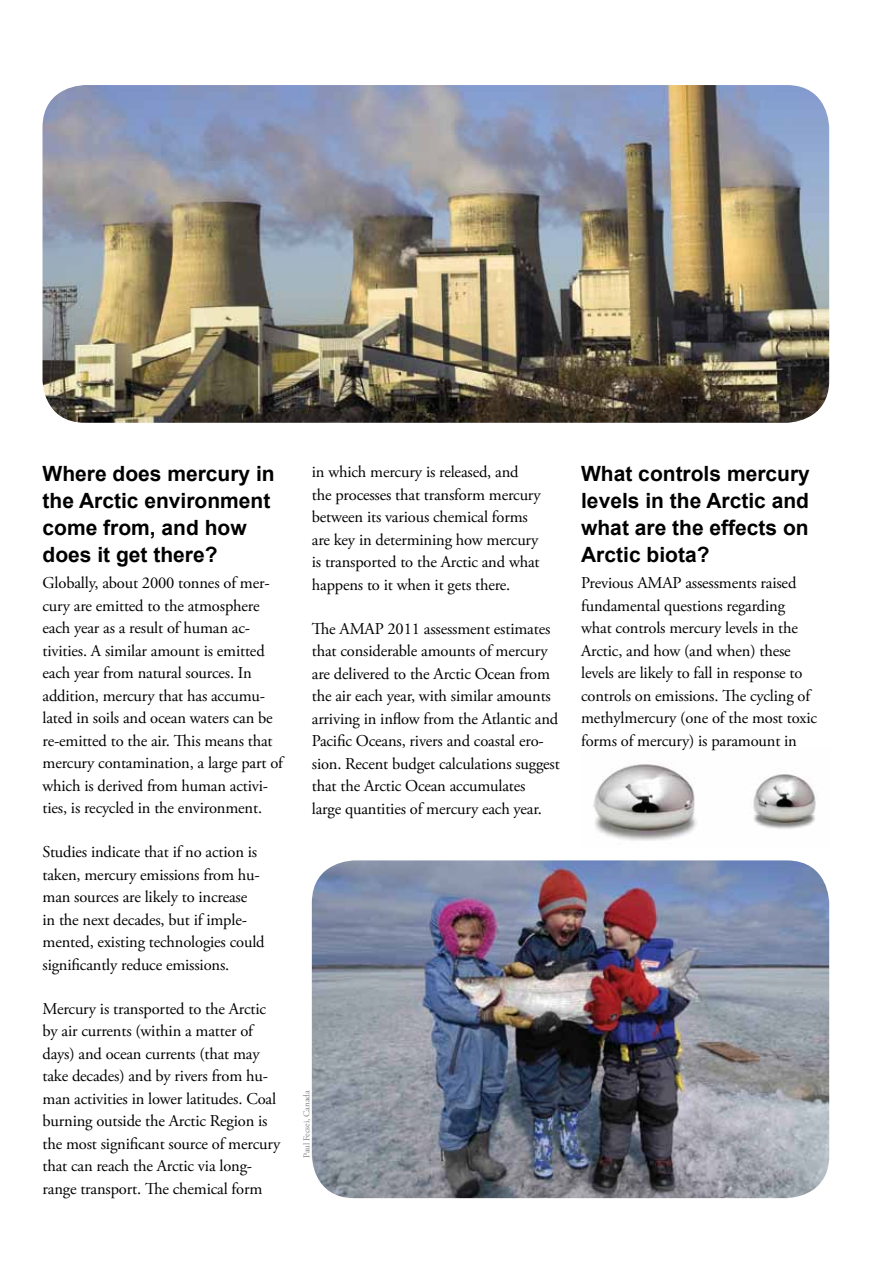
<style>
.page{position:relative;width:893px;height:1263px;background:#fff}
.page>*{position:absolute;margin:0;border:0;box-sizing:border-box;transform-origin:0 0}
.t1{font:700 21px/27px "Arial";color:#000}
.t2{font:16.5px/22.5px "Adobe Garamond Pro";letter-spacing:-.01em;color:#000}
.t3{font:9px "Adobe Garamond Pro";letter-spacing:-.01em;color:#808285}
</style>
<div class="page">
<img style="left:593px;top:763px;width:223px;height:78px">
<img style="left:43px;top:85px;width:786px;height:338px">
<img style="left:312px;top:860px;width:517px;height:338px">
<p class="t1" style="left:43px;top:460px;width:234px">Where does mercury in the Arctic environment come from, and how does it get there?</p>
<p class="t2" style="left:43px;top:572px;width:242px">Globally, about 2000 tonnes of mer&shy;cury are emitted to the atmosphere each year as a result of human ac&shy;tivities. A similar amount is emitted each year from natural sources. In addition, mercury that has accumu&shy;lated in soils and ocean waters can be re-emitted to the air. This means that mercury contamination, a large part of which is derived from human activi&shy;ties, is recycled in the environment.</p>
<p class="t2" style="left:43px;top:841px;width:224px">Studies indicate that if no action is taken, mercury emissions from hu&shy;man sources are likely to increase<br>in the next decades, but if imple&shy;mented, existing technologies could significantly reduce emissions.</p>
<p class="t2" style="left:43px;top:998px;width:239px">Mercury is transported to the Arctic by air currents (within a matter of days) and ocean currents (that may take decades) and by rivers from hu&shy;man activities in lower latitudes. Coal burning outside the Arctic Region is the most significant source of mercury that can reach the Arctic via long&shy;range transport. The chemical form</p>
<p class="t2" style="left:312px;top:461px;width:230px">in which mercury is released, and the processes that transform mercury between its various chemical forms are key in determining how mercury is transported to the Arctic and what happens to it when it gets there.</p>
<p class="t2" style="left:312px;top:618px;width:250px">The AMAP 2011 assessment estimates that considerable amounts of mercury are delivered to the Arctic Ocean from the air each year, with similar amounts arriving in inflow from the Atlantic and Pacific Oceans, rivers and coastal ero&shy;sion. Recent budget calculations suggest that the Arctic Ocean accumulates<br>large quantities of mercury each year.</p>
<p class="t3" style="left:301px;top:1158px;width:69px;rotate:-90deg">Paul Fecsei, Canada</p>
<p class="t1" style="left:581px;top:460px;width:230px;text-align:justify">What controls mercury levels in the Arctic and what are the effects on Arctic biota?</p>
<p class="t2" style="left:581px;top:572px;width:237px">Previous AMAP assessments raised fundamental questions regarding what controls mercury levels in the Arctic, and how (and when) these levels are likely to fall in response to controls on emissions. The cycling of methylmercury (one of the most toxic forms of mercury) is paramount in</p>
</div>
